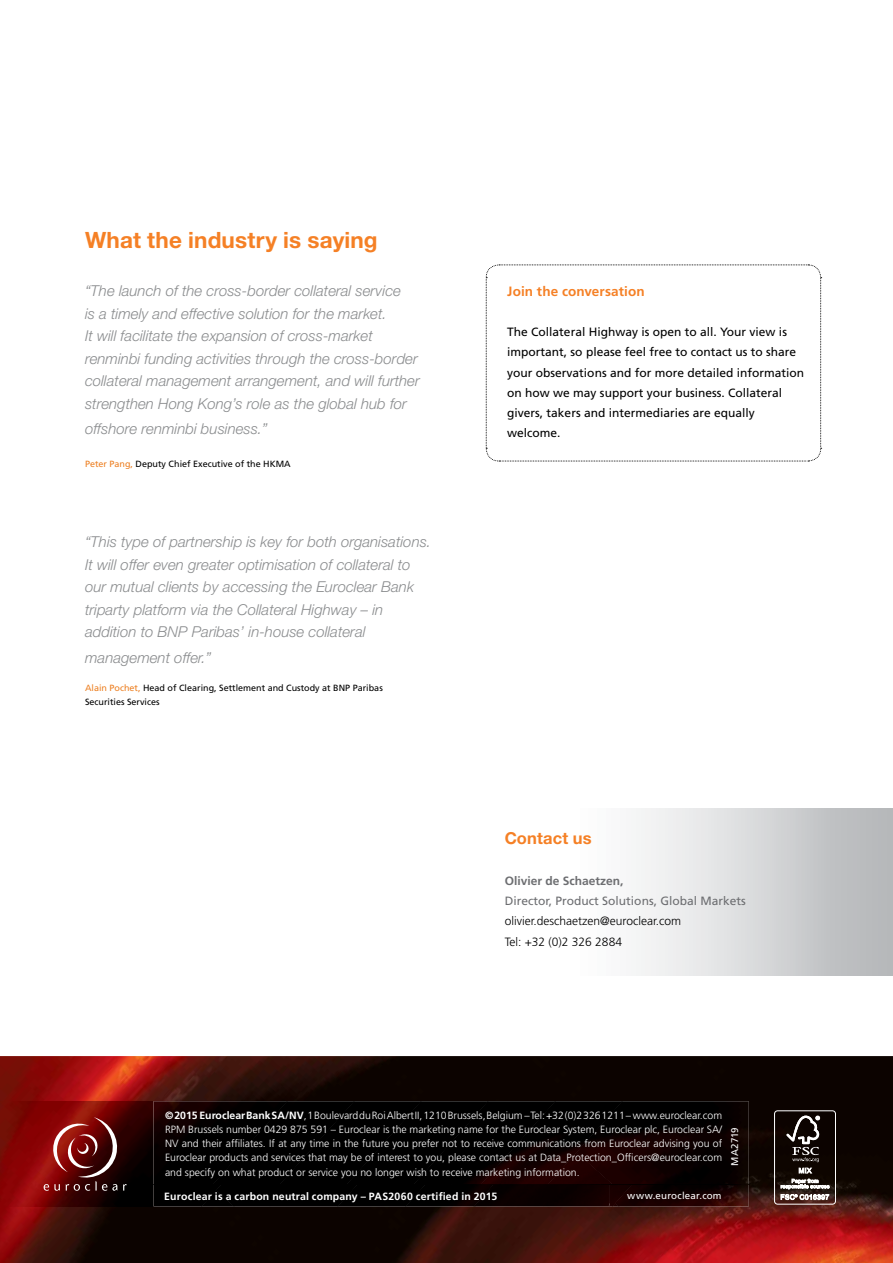
<style>
.page{position:relative;width:893px;height:1263px;background:#fff}
.page>*{position:absolute;margin:0;border:0;box-sizing:border-box;transform-origin:0 0}
.t1{font:700 22.5px "Helvetica Neue LT Std";letter-spacing:.01em;color:#f58025}
.t2{font:700 16.5px "Helvetica Neue LT Std";letter-spacing:.01em;color:#f58025}
.t3{font:italic 300 15px/22.5px "Helvetica Neue LT Std";color:#8a8c8e}
.t4{font:700 13.5px "Frutiger LT Std";letter-spacing:.01em;color:#f58025}
.t5{font:12px/20.2px "Frutiger LT Std";color:#000}
.t6{font:300 12px/20.2px "Frutiger LT Std";color:#000}
.t7{font:12px "Frutiger LT Std";color:#6d6e71}
.t8{font:700 12px "Frutiger LT Std";color:#6d6e71}
.t9{font:300 10.5px/14.2px "Frutiger LT Std";color:#fff;text-align:justify}
.t10{font:700 10.5px "Frutiger LT Std";letter-spacing:.02em;color:#fff}
.t11{font:9.75px "Frutiger LT Std";letter-spacing:.02em;color:#fff}
.t12{font:9px/13.5px "Frutiger LT Std";color:#000}
.s1{color:#ed8023}
.s2{font-weight:700}
</style>
<div class="page">
<img style="left:0;top:1056px;width:892px;height:207px">
<svg style="left:485px;top:264px;width:336px;height:198px"></svg>
<img style="left:633px;top:1185px;width:115px;height:21px">
<img style="left:610px;top:1185px;width:23px;height:21px">
<svg style="left:611px;top:1203px;width:9px;height:3px"></svg>
<div style="left:223px;top:1185px;width:114px;height:21px;background:#000"></div>
<img style="left:495px;top:1185px;width:115px;height:21px">
<img style="left:426px;top:1185px;width:69px;height:21px">
<div style="left:337px;top:1185px;width:89px;height:21px;background:#000"></div>
<img style="left:153px;top:1185px;width:70px;height:21px">
<img style="left:201px;top:1190px;width:35px;height:16px">
<img style="left:623px;top:1101px;width:125px;height:83px">
<img style="left:556px;top:1101px;width:67px;height:83px">
<img style="left:489px;top:1101px;width:67px;height:83px">
<div style="left:422px;top:1101px;width:67px;height:83px;background:#000"></div>
<img style="left:547px;top:1152px;width:67px;height:32px">
<div style="left:355px;top:1101px;width:67px;height:83px;background:#000"></div>
<div style="left:289px;top:1101px;width:66px;height:83px;background:#000"></div>
<img style="left:153px;top:1101px;width:136px;height:83px">
<img style="left:676px;top:1184px;width:72px;height:1px">
<img style="left:602px;top:1184px;width:74px;height:1px">
<img style="left:527px;top:1184px;width:75px;height:1px">
<img style="left:453px;top:1184px;width:74px;height:1px">
<img style="left:379px;top:1184px;width:74px;height:1px">
<img style="left:304px;top:1184px;width:75px;height:1px">
<img style="left:230px;top:1184px;width:74px;height:1px">
<img style="left:153px;top:1184px;width:77px;height:1px">
<img style="left:0;top:1101px;width:152px;height:105px">
<svg style="left:44px;top:1117px;width:83px;height:74px"></svg>
<div style="left:774px;top:1111px;width:61px;height:93px;border:1px solid #fff;border-radius:3px"></div>
<svg style="left:786px;top:1116px;width:33px;height:57px"></svg>
<svg style="left:780px;top:1179px;width:49px;height:21px"></svg>
<h1 class="t1" style="left:85px;top:232px;width:294px">What the industry is saying</h1>
<p class="t3" style="left:85px;top:282px;width:336px">“The launch of the cross-border collateral service<br>is a timely and effective solution for the market.<br>It will facilitate the expansion of cross-market renminbi funding activities through the cross-border collateral management arrangement, and will further strengthen Hong Kong’s role as the global hub for</p>
<p class="t3" style="left:85px;top:420px;width:184px">offshore renminbi business.”</p>
<p class="t12" style="left:85px;top:458px;width:207px"><span class="s1">Peter Pang,</span> Deputy Chief Executive of the HKMA</p>
<p class="t3" style="left:85px;top:533px;width:347px">“This type of partnership is key for both organisations.<br>It will offer even greater optimisation of collateral to our mutual clients by accessing the Euroclear Bank triparty platform via the Collateral Highway – in addition to BNP Paribas’ in-house collateral</p>
<p class="t3" style="left:85px;top:648px;width:128px">management offer.”</p>
<p class="t12" style="left:85px;top:682px;width:299px"><span class="s1">Alain Pochet,</span> Head of Clearing, Settlement and Custody at BNP Paribas<br>Securities Services</p>
<p class="t4" style="left:507px;top:284px;width:139px">Join the conversation</p>
<p class="t5" style="left:507px;top:323px;width:298px">The Collateral Highway is open to all. Your view is important, so please feel free to contact us to share your observations and for more detailed information on how we may support your business. Collateral givers, takers and intermediaries are equally welcome.</p>
<p class="t2" style="left:504px;top:833px;width:89px">Contact us</p>
<p class="t8" style="left:504px;top:875px;width:120px">Olivier de Schaetzen,</p>
<p class="t7" style="left:504px;top:895px;width:242px">Director, Product Solutions, Global Markets</p>
<p class="t6" style="left:504px;top:912px;width:178px">olivier.deschaetzen@euroclear.com<br>Tel: +32 (0)2 326 2884</p>
<p class="t9" style="left:165px;top:1109px;width:558px"><span class="s2">© 2015 Euroclear Bank SA/NV</span>, 1 Boulevard du Roi Albert II, 1210 Brussels, Belgium – Tel: +32 (0)2 326 1211 – www.euroclear.com RPM Brussels number 0429 875 591 – Euroclear is the marketing name for the Euroclear System, Euroclear plc, Euroclear SA/ NV and their affiliates. If at any time in the future you prefer not to receive communications from Euroclear advising you of Euroclear products and services that may be of interest to you, please contact us at Data_Protection_Officers@euroclear.com and specify on what product or service you no longer wish to receive marketing information.</p>
<p class="t10" style="left:164px;top:1191px;width:334px">Euroclear is a carbon neutral company – PAS2060 certified in 2015</p>
<p class="t11" style="left:627px;top:1191px;width:96px">www.euroclear.com</p>
<p class="t11" style="left:729px;top:1166px;width:40px;rotate:-90deg">MA2719</p>
</div>
